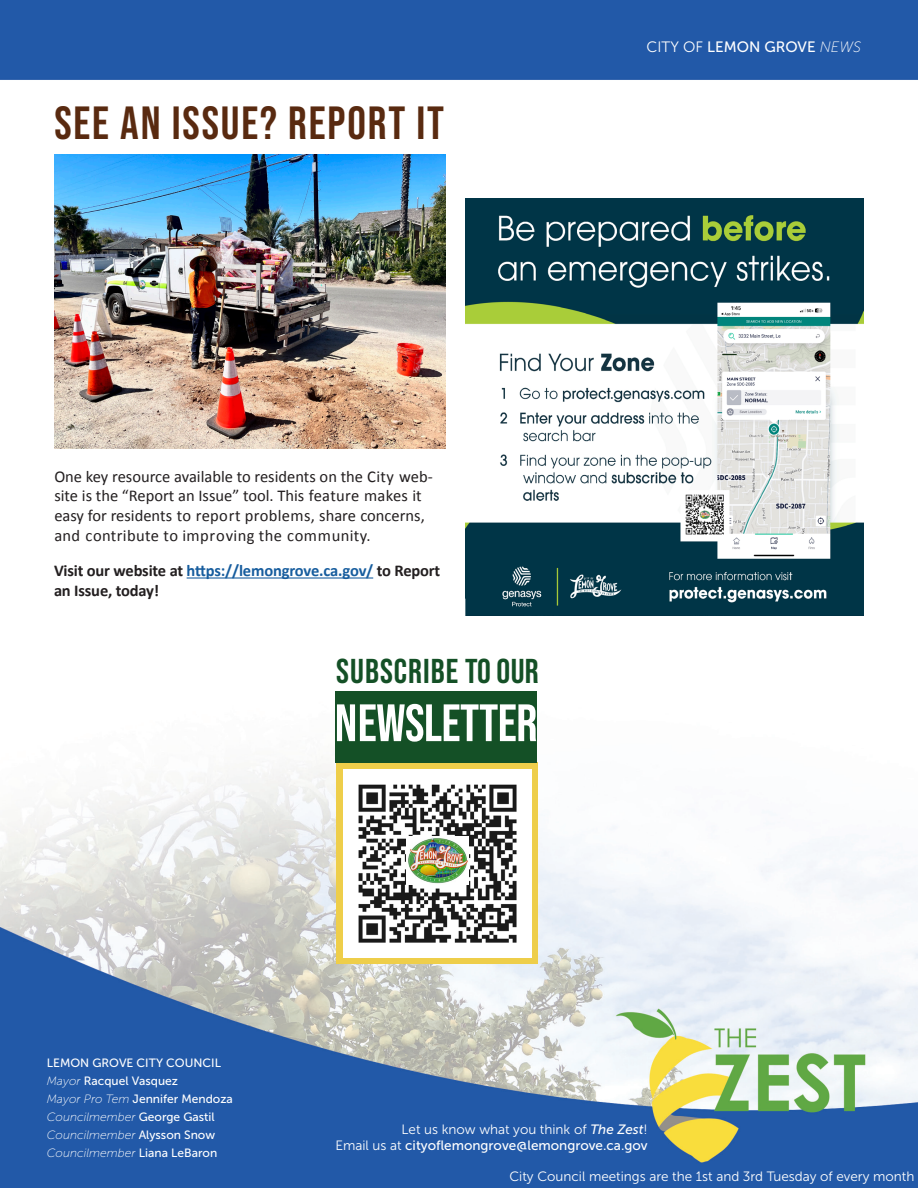
<style>
.page{position:relative;width:918px;height:1188px;background:#fff}
.page>*{position:absolute;margin:0;border:0;box-sizing:border-box;transform-origin:0 0}
.t1{font:52.5px "Bebas Neue";letter-spacing:-.01em;color:#fff}
.t2{font:46.5px "Bebas Neue";letter-spacing:.04em;color:#592a10}
.t3{font:34.5px "Bebas Neue";letter-spacing:.03em;color:#145026}
.t4{font:16.5px/19.8px "Calibri";color:#231f20}
.t5{font:700 16.5px/19.8px "Calibri";letter-spacing:-.01em;color:#231f20}
.t6{font:15px "Museo Sans 500";color:#fff}
.t7{font:13.5px "Museo Sans 300";color:#fff}
.t8{font:13.5px "Museo Sans 500";color:#fff}
.t9{font:italic 12px "Museo Sans 100";color:#fff}
.t10{font:12px "Museo Sans 500";color:#fff}
.s1{font-family:"Museo Sans 300"}
.s2{font-family:"Museo Sans 100";font-style:italic}
.s3{color:#175d9e}
.s4{font-family:"Museo Sans 500";font-style:normal}
.s5{font-family:"Museo Sans 500";font-style:italic}
</style>
<div class="page">
<img style="left:0;top:0;width:918px;height:1188px">
<img style="left:465px;top:199px;width:399px;height:417px">
<div style="left:336px;top:762px;width:202px;height:202px;background:#eece4a"></div>
<img style="left:343px;top:769px;width:188px;height:188px">
<img style="left:407px;top:836px;width:62px;height:49px">
<div style="left:335px;top:691px;width:202px;height:72px;background:#145026"></div>
<img style="left:54px;top:155px;width:391px;height:293px">
<hr style="left:187px;top:577px;width:186px;height:2px;background:#175d9e">
<p class="t2" style="left:54px;top:96px;width:391px">SEE AN ISSUE? REPORT IT</p>
<p class="t6" style="left:646px;top:39px;width:216px"><span class="s1">CITY OF</span> LEMON GROVE <span class="s2">NEWS</span></p>
<p class="t4" style="left:54px;top:466px;width:380px">One key resource available to residents on the City web&shy;site is the “Report an Issue” tool. This feature makes it easy for residents to report problems, share concerns, and contribute to improving the community.</p>
<p class="t5" style="left:54px;top:560px;width:388px">Visit our website at <span class="s3">https://lemongrove.ca.gov/</span> to Report an Issue, today!</p>
<p class="t3" style="left:336px;top:651px;width:204px">SUBSCRIBE TO OUR</p>
<p class="t1" style="left:335px;top:693px;width:204px">NEWSLETTER</p>
<p class="t10" style="left:47px;top:1056px;width:176px">LEMON GROVE CITY COUNCIL</p>
<p class="t10" style="left:47px;top:1074px;width:133px"><span class="s2">Mayor</span> Racquel Vasquez</p>
<p class="t10" style="left:47px;top:1092px;width:188px"><span class="s2">Mayor Pro Tem</span> Jennifer Mendoza</p>
<p class="t9" style="left:47px;top:1110px;width:169px">Councilmember <span class="s4">George Gastil</span></p>
<p class="t9" style="left:47px;top:1128px;width:170px">Councilmember <span class="s4">Alysson Snow</span></p>
<p class="t9" style="left:47px;top:1146px;width:172px">Councilmember <span class="s4">Liana LeBaron</span></p>
<p class="t7" style="left:402px;top:1122px;width:248px">Let us know what you think of <span class="s5">The Zest</span>!</p>
<p class="t8" style="left:335px;top:1138px;width:314px"><span class="s1">Email us at</span> cityoflemongrove@lemongrove.ca.gov</p>
<p class="t7" style="left:510px;top:1169px;width:406px">City Council meetings are the 1st and 3rd Tuesday of every month</p>
</div>
